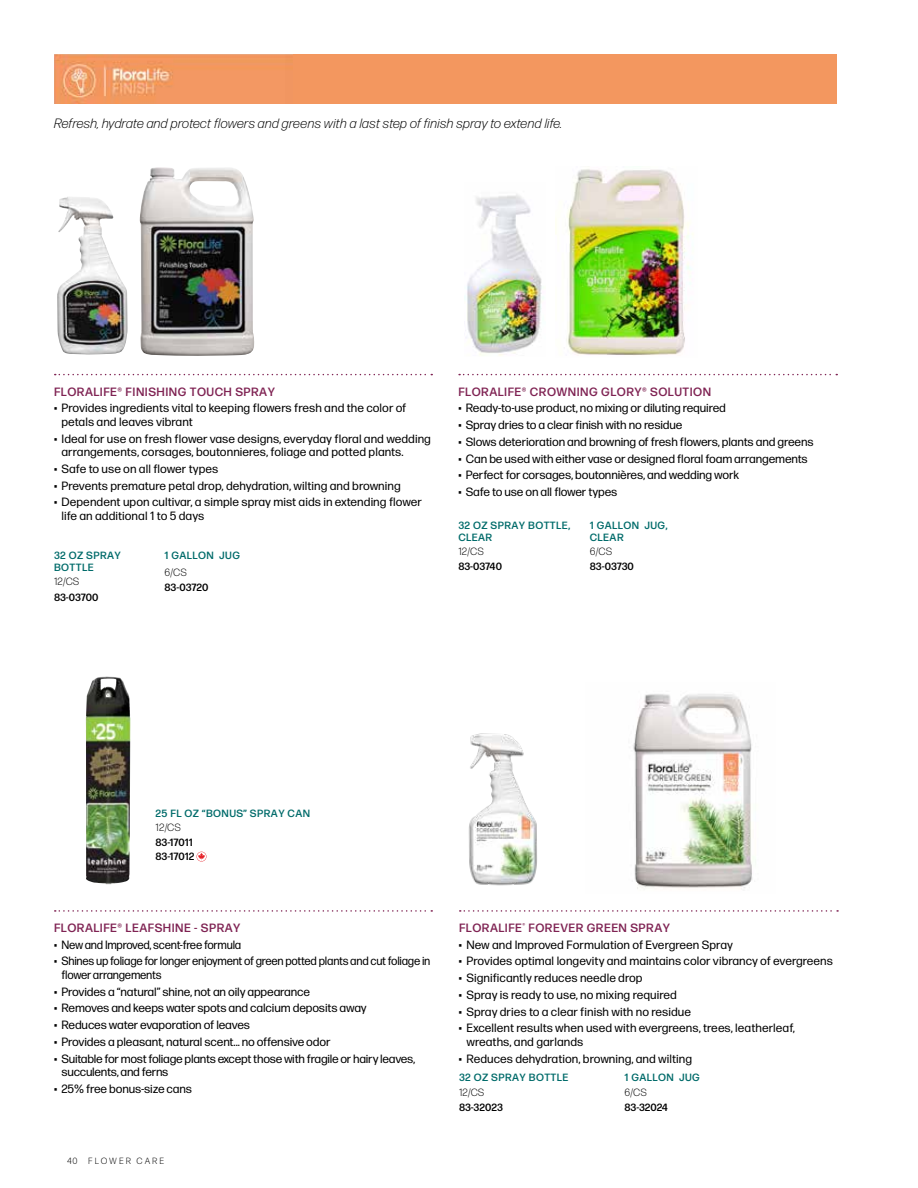
<style>
.page{position:relative;width:918px;height:1188px;background:#fff}
.page>*{position:absolute;margin:0;border:0;box-sizing:border-box;transform-origin:0 0}
.t1{font:italic 300 13.5px "Forma DJR Micro";color:#000}
.t2{font:12px/13.5px "Forma DJR Micro";letter-spacing:-.01em;color:#000}
.t3{font:12px/13.5px "Forma DJR Micro";letter-spacing:-.01em;color:#000;scale:.95 1}
.t4{font:500 12px "Forma DJR Micro";letter-spacing:.04em;color:#7f2353}
.t5{font:500 10.5px/12px "Forma DJR Micro";letter-spacing:.04em;color:#006b6a}
.t6{font:500 10.5px/14.1px "Forma DJR Micro";color:#000}
.t7{font:300 10.5px "Forma DJR Micro";color:#000}
.t8{font:300 9px "Forma DJR Micro";letter-spacing:.215em;color:#000}
</style>
<div class="page">
<svg style="left:459px;top:374px;width:378px;height:1px"></svg>
<img style="left:57px;top:197px;width:70px;height:157px">
<img style="left:139px;top:167px;width:115px;height:189px">
<svg style="left:55px;top:910px;width:377px;height:2px"></svg>
<img style="left:86px;top:677px;width:44px;height:207px">
<svg style="left:197px;top:852px;width:9px;height:10px"></svg>
<svg style="left:55px;top:374px;width:377px;height:1px"></svg>
<svg style="left:460px;top:910px;width:378px;height:2px"></svg>
<img style="left:468px;top:733px;width:69px;height:153px">
<img style="left:633px;top:694px;width:121px;height:196px">
<div style="left:54px;top:54px;width:783px;height:50px;background:#f3975f"></div>
<img style="left:54px;top:54px;width:239px;height:50px">
<img style="left:555px;top:169px;width:138px;height:186px">
<img style="left:464px;top:194px;width:80px;height:162px">
<p class="t1" style="left:54px;top:115px;width:510px">Refresh, hydrate and protect flowers and greens with a last step of finish spray to extend life.</p>
<p class="t4" style="left:54px;top:384px;width:222px">FLORALIFE® FINISHING TOUCH SPRAY</p>
<p class="t2" style="left:62px;top:401px;width:346px;text-indent:-8px">• Provides ingredients vital to keeping flowers fresh and the color of petals and leaves vibrant</p>
<p class="t2" style="left:62px;top:431px;width:371px;text-indent:-8px">• Ideal for use on fresh flower vase designs, everyday floral and wedding arrangements, corsages, boutonnieres, foliage and potted plants.</p>
<p class="t2" style="left:54px;top:462px;width:166px">• Safe to use on all flower types</p>
<p class="t2" style="left:54px;top:478px;width:348px">• Prevents premature petal drop, dehydration, wilting and browning</p>
<p class="t2" style="left:62px;top:495px;width:362px;text-indent:-8px">• Dependent upon cultivar, a simple spray mist aids in extending flower life an additional 1 to 5 days</p>
<p class="t5" style="left:54px;top:549px;width:68px">32 OZ SPRAY<br>BOTTLE</p>
<p class="t7" style="left:54px;top:575px;width:27px">12/CS</p>
<p class="t6" style="left:54px;top:590px;width:46px">83-03700</p>
<p class="t5" style="left:165px;top:549px;width:77px">1 GALLON JUG</p>
<p class="t7" style="left:165px;top:566px;width:24px">6/CS</p>
<p class="t6" style="left:165px;top:580px;width:45px">83-03720</p>
<p class="t4" style="left:458px;top:384px;width:254px">FLORALIFE® CROWNING GLORY® SOLUTION</p>
<p class="t2" style="left:458px;top:401px;width:269px">• Ready-to-use product, no mixing or diluting required</p>
<p class="t2" style="left:458px;top:418px;width:226px">• Spray dries to a clear finish with no residue</p>
<p class="t2" style="left:458px;top:435px;width:357px">• Slows deterioration and browning of fresh flowers, plants and greens</p>
<p class="t2" style="left:458px;top:451px;width:351px">• Can be used with either vase or designed floral foam arrangements</p>
<p class="t2" style="left:458px;top:468px;width:282px">• Perfect for corsages, boutonnières, and wedding work</p>
<p class="t2" style="left:458px;top:485px;width:160px">• Safe to use on all flower types</p>
<p class="t5" style="left:458px;top:519px;width:114px">32 OZ SPRAY BOTTLE,<br>CLEAR</p>
<p class="t7" style="left:458px;top:545px;width:27px">12/CS</p>
<p class="t6" style="left:458px;top:559px;width:45px">83-03740</p>
<p class="t5" style="left:590px;top:519px;width:80px">1 GALLON JUG,<br>CLEAR</p>
<p class="t7" style="left:590px;top:545px;width:24px">6/CS</p>
<p class="t6" style="left:590px;top:559px;width:46px">83-03730</p>
<p class="t5" style="left:156px;top:807px;width:156px">25 FL OZ “BONUS” SPRAY CAN</p>
<p class="t7" style="left:156px;top:821px;width:27px">12/CS</p>
<p class="t6" style="left:156px;top:835px;width:40px">83-17011<br>83-17012</p>
<p class="t4" style="left:54px;top:920px;width:188px">FLORALIFE® LEAFSHINE - SPRAY</p>
<p class="t3" style="left:54px;top:937px;width:199px">• New and Improved, scent-free formula</p>
<p class="t3" style="left:62px;top:954px;width:390px;text-indent:-8px">• Shines up foliage for longer enjoyment of green potted plants and cut foliage in flower arrangements</p>
<p class="t2" style="left:54px;top:984px;width:258px">• Provides a “natural” shine, not an oily appearance</p>
<p class="t2" style="left:54px;top:1001px;width:314px">• Removes and keeps water spots and calcium deposits away</p>
<p class="t2" style="left:54px;top:1018px;width:198px">• Reduces water evaporation of leaves</p>
<p class="t2" style="left:54px;top:1035px;width:278px">• Provides a pleasant, natural scent... no offensive odor</p>
<p class="t2" style="left:62px;top:1051px;width:355px;text-indent:-8px">• Suitable for most foliage plants except those with fragile or hairy leaves, succulents, and ferns</p>
<p class="t2" style="left:54px;top:1082px;width:140px">• 25% free bonus-size cans</p>
<p class="t8" style="left:67px;top:1156px;width:99px">40 FLOWER CARE</p>
<p class="t4" style="left:459px;top:920px;width:212px">FLORALIFE<sup>®</sup> FOREVER GREEN SPRAY</p>
<p class="t2" style="left:459px;top:937px;width:275px">• New and Improved Formulation of Evergreen Spray</p>
<p class="t2" style="left:459px;top:954px;width:376px">• Provides optimal longevity and maintains color vibrancy of evergreens</p>
<p class="t2" style="left:459px;top:971px;width:185px">• Significantly reduces needle drop</p>
<p class="t2" style="left:459px;top:988px;width:219px">• Spray is ready to use, no mixing required</p>
<p class="t2" style="left:459px;top:1004px;width:234px">• Spray dries to a clear finish with no residue</p>
<p class="t2" style="left:466px;top:1021px;width:330px;text-indent:-8px">• Excellent results when used with evergreens, trees, leatherleaf, wreaths, and garlands</p>
<p class="t2" style="left:459px;top:1051px;width:235px">• Reduces dehydration, browning, and wilting</p>
<p class="t5" style="left:459px;top:1071px;width:111px">32 OZ SPRAY BOTTLE</p>
<p class="t7" style="left:459px;top:1086px;width:27px">12/CS</p>
<p class="t6" style="left:459px;top:1100px;width:45px">83-32023</p>
<p class="t5" style="left:624px;top:1071px;width:77px">1 GALLON JUG</p>
<p class="t7" style="left:624px;top:1086px;width:24px">6/CS</p>
<p class="t6" style="left:624px;top:1100px;width:45px">83-32024</p>
</div>
